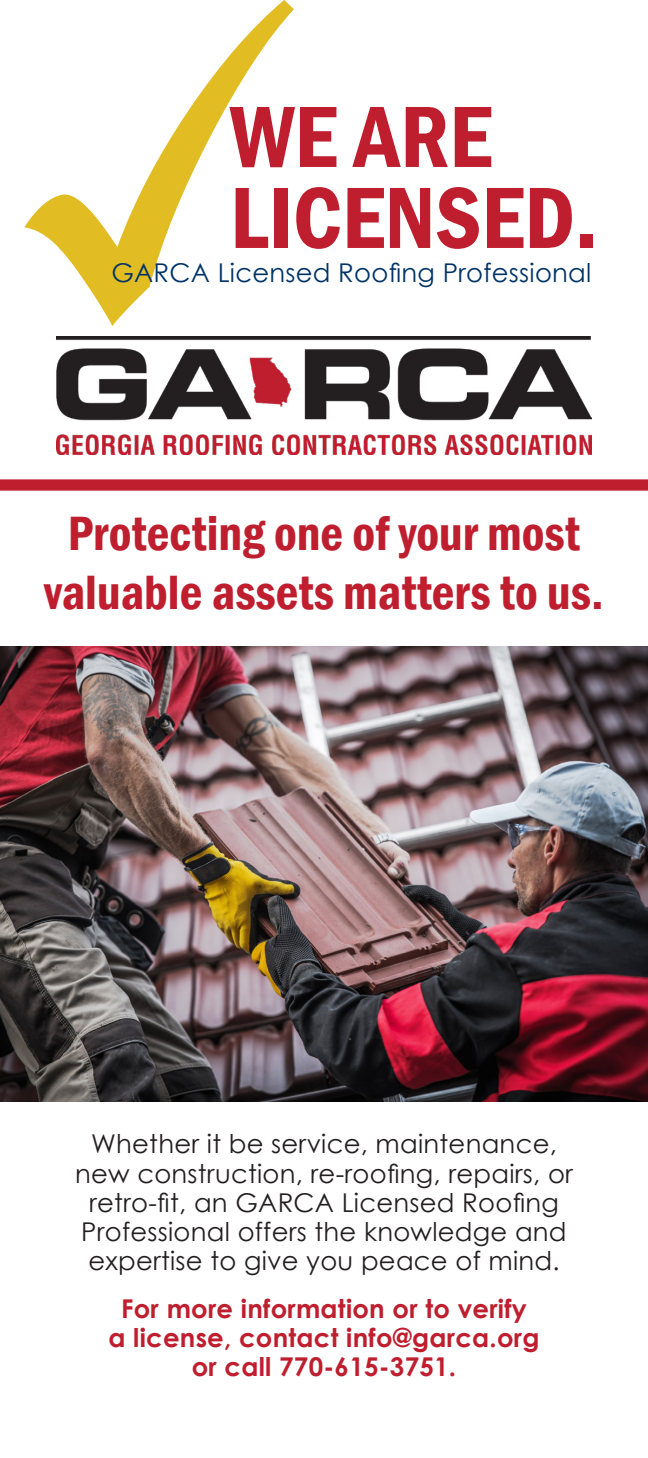
<style>
.page{position:relative;width:648px;height:1458px;background:#fff}
.page>*{position:absolute;margin:0;border:0;box-sizing:border-box;transform-origin:0 0}
.t1{font:600 condensed 90px "Franklin Gothic";color:#bf1e2e}
.t2{font:600 condensed 49.5px "Franklin Gothic";color:#bf1e2e}
.t3{font:25.88px/29.2px "Century Gothic";letter-spacing:.01em;color:#231f20;text-align:center}
.t4{font:700 25.88px "Century Gothic";letter-spacing:.01em;color:#bf1e2e}
.t5{font:25.88px "Century Gothic";letter-spacing:.01em;color:#036}
</style>
<div class="page">
<img style="left:0;top:646px;width:648px;height:455px">
<div style="left:0;top:479px;width:648px;height:12px;background:#bf1e2e"></div>
<img style="left:57px;top:337px;width:534px;height:118px">
<svg style="left:56px;top:336px;width:289px;height:2px"></svg>
<p class="t1" style="left:230px;top:77px;width:264px">WE ARE</p>
<p class="t1" style="left:230px;top:158px;width:369px">LICENSED.</p>
<p class="t5" style="left:111px;top:255px;width:481px">GARCA Licensed Roofing Professional</p>
<p class="t2" style="left:68px;top:500px;width:514px">Protecting one of your most</p>
<p class="t2" style="left:44px;top:559px;width:561px">valuable assets matters to us.</p>
<p class="t3" style="left:75px;top:1129px;width:499px">Whether it be service, maintenance, new construction, re-roofing, repairs, or retro-fit, an GARCA Licensed Roofing Professional offers the knowledge and expertise to give you peace of mind.</p>
<p class="t4" style="left:121px;top:1289px;width:407px">For more information or to verify</p>
<p class="t4" style="left:108px;top:1318px;width:433px">a license, contact info@garca.org</p>
<p class="t4" style="left:192px;top:1347px;width:266px">or call 770-615-3751.</p>
</div>
